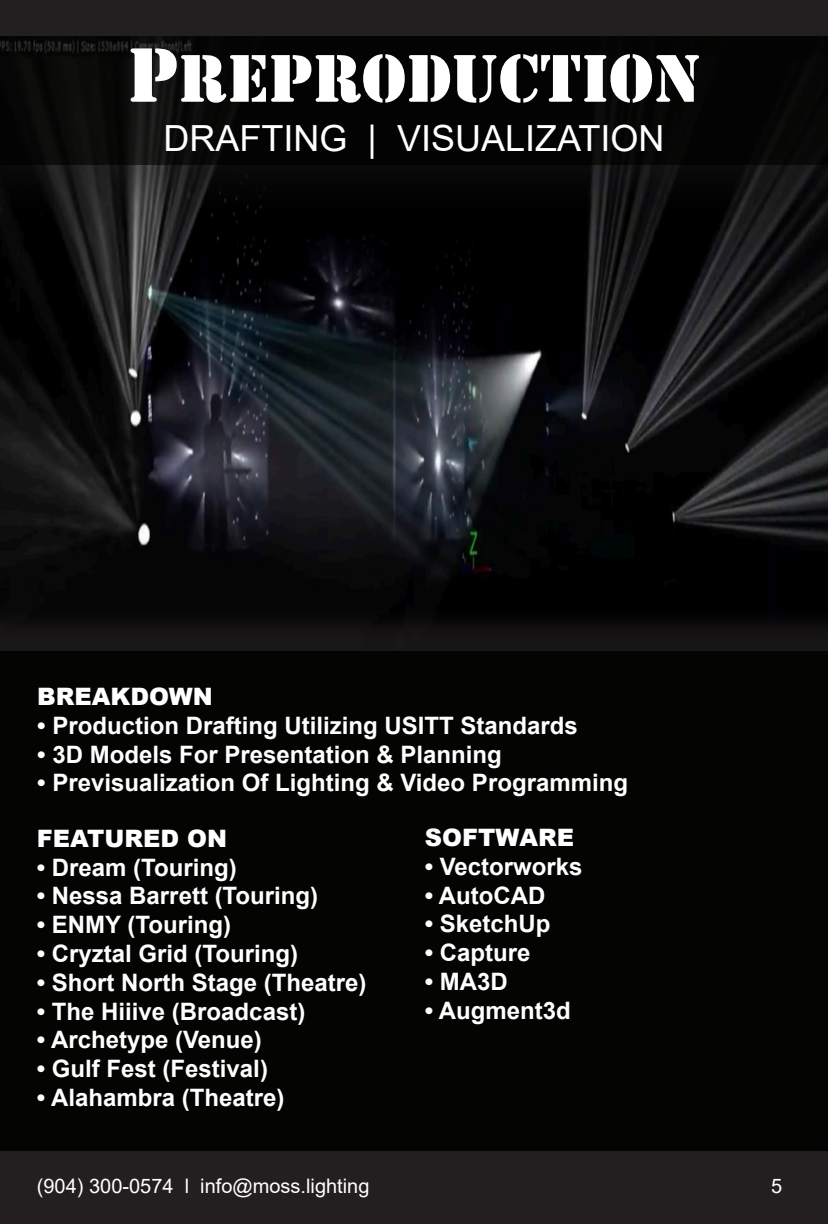
<style>
.page{position:relative;width:828px;height:1224px;background:#231f20}
.page>*{position:absolute;margin:0;border:0;box-sizing:border-box;transform-origin:0 0}
.t1{font:70px "Stencil";color:#fff}
.t2{font:36px "Arial";color:#fff}
.t3{font:700 24px "Arial";color:#fff}
.t4{font:900 24px "Arial";color:#fff}
.t5{font:20px "Arial";color:#fff}
.s1{font-size:80px}
</style>
<div class="page">
<img style="left:0;top:224px;width:828px;height:380px">
<div style="left:0;top:604px;width:828px;height:540px;background:#231f20;opacity:.7"></div>
<div style="left:0;top:651px;width:828px;height:499px;background:#040503"></div>
<div style="left:0;top:13px;width:828px;height:211px;background:#231f20;opacity:.6"></div>
<div style="left:0;top:36px;width:828px;height:129px;background:#040503"></div>
<p class="t1" style="left:127px;top:38px;width:453px"><span class="s1">P</span>REPRODUCTION</p>
<p class="t2" style="left:164px;top:114px;width:502px">DRAFTING | VISUALIZATION</p>
<p class="t4" style="left:37px;top:679px;width:177px">BREAKDOWN</p>
<p class="t3" style="left:37px;top:708px;width:542px">• Production Drafting Utilizing USITT Standards</p>
<p class="t3" style="left:37px;top:737px;width:466px">• 3D Models For Presentation &amp; Planning</p>
<p class="t3" style="left:37px;top:766px;width:592px">• Previsualization Of Lighting &amp; Video Programming</p>
<p class="t4" style="left:425px;top:820px;width:151px">SOFTWARE</p>
<p class="t3" style="left:425px;top:850px;width:159px">• Vectorworks</p>
<p class="t3" style="left:425px;top:878px;width:122px">• AutoCAD</p>
<p class="t3" style="left:425px;top:907px;width:127px">• SketchUp</p>
<p class="t3" style="left:425px;top:936px;width:107px">• Capture</p>
<p class="t3" style="left:425px;top:965px;width:85px">• MA3D</p>
<p class="t3" style="left:425px;top:994px;width:148px">• Augment3d</p>
<p class="t4" style="left:37px;top:821px;width:192px">FEATURED ON</p>
<p class="t3" style="left:37px;top:850px;width:201px">• Dream (Touring)</p>
<p class="t3" style="left:37px;top:879px;width:283px">• Nessa Barrett (Touring)</p>
<p class="t3" style="left:37px;top:908px;width:196px">• ENMY (Touring)</p>
<p class="t3" style="left:37px;top:937px;width:263px">• Cryztal Grid (Touring)</p>
<p class="t3" style="left:37px;top:965px;width:331px">• Short North Stage (Theatre)</p>
<p class="t3" style="left:37px;top:994px;width:270px">• The Hiiive (Broadcast)</p>
<p class="t3" style="left:37px;top:1023px;width:226px">• Archetype (Venue)</p>
<p class="t3" style="left:37px;top:1052px;width:233px">• Gulf Fest (Festival)</p>
<p class="t3" style="left:37px;top:1081px;width:249px">• Alahambra (Theatre)</p>
<p class="t5" style="left:37px;top:1172px;width:334px">(904) 300-0574 l info@moss.lighting</p>
<p class="t5" style="left:771px;top:1172px;width:13px">5</p>
</div>
